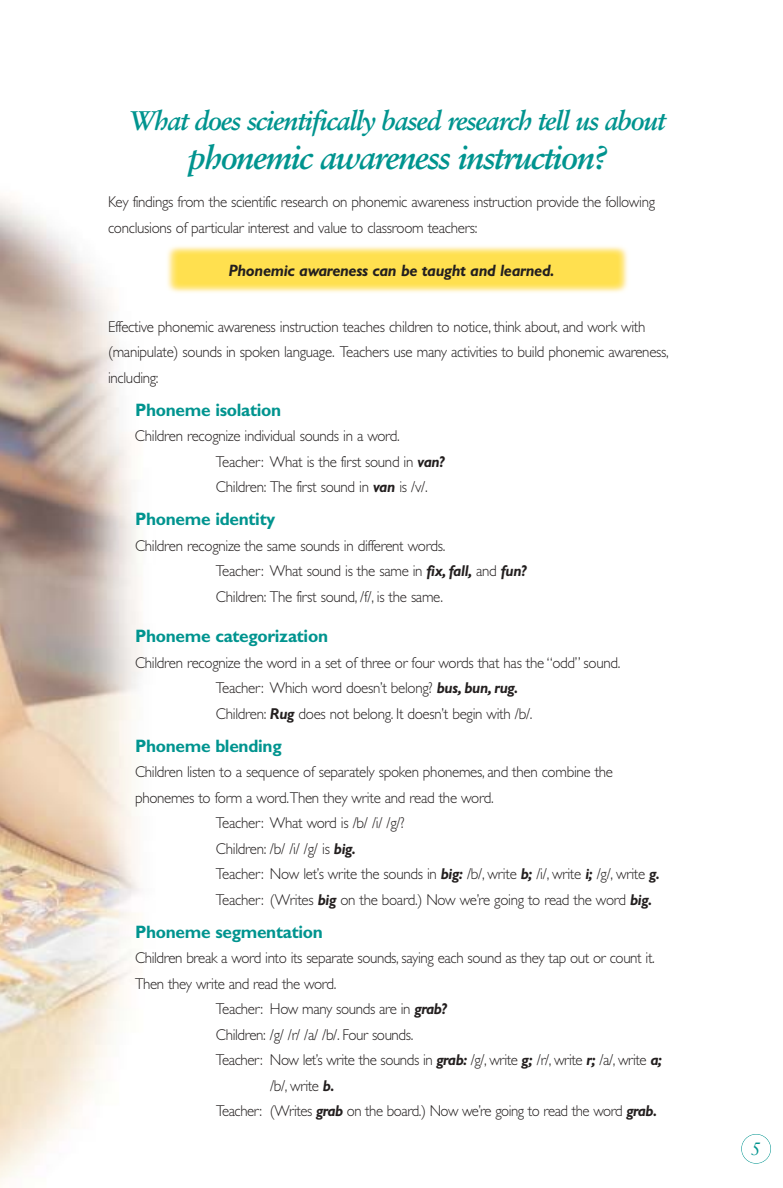
<style>
.page{position:relative;width:783px;height:1188px;background:#fff}
.page>*{position:absolute;margin:0;border:0;box-sizing:border-box;transform-origin:0 0}
.t1{font:italic 700 33px "Sabon";letter-spacing:-.045em;color:#00948f;scale:.96 1}
.t2{font:italic 700 27px "Sabon";letter-spacing:-.045em;color:#00948f;scale:.96 1}
.t3{font:700 18px "Gill Sans";letter-spacing:-.015em;color:#00948f;scale:.96 1}
.t4{font:italic 18px "Sabon";color:#00948f}
.t5{font:italic 700 16.5px "Gill Sans";letter-spacing:-.02em;color:#231f1f}
.t6{font:300 15.75px/25.5px "Gill Sans";letter-spacing:-.02em;color:#231f1f;scale:.95 1}
.t7{font:300 15.75px "Gill Sans";letter-spacing:-.02em;color:#231f1f;scale:.94 1}
.s1{font-weight:700;font-style:italic}
</style>
<div class="page">
<img style="left:0;top:196px;width:143px;height:992px">
<img style="left:167px;top:246px;width:461px;height:47px">
<div style="left:741px;top:1134px;width:30px;height:30px;border:1px solid #00948f;border-radius:50%"></div>
<h3 class="t2" style="left:130px;top:109px;width:560px">What does scientifically based research tell us about</h3>
<h3 class="t1" style="left:188px;top:144px;width:438px">phonemic awareness instruction?</h3>
<p class="t6" style="left:108px;top:191px;width:577px">Key findings from the scientific research on phonemic awareness instruction provide the following</p>
<p class="t6" style="left:108px;top:216px;width:391px">conclusions of particular interest and value to classroom teachers:</p>
<h4 class="t5" style="left:228px;top:265px;width:328px">Phonemic awareness can be taught and learned.</h4>
<p class="t6" style="left:108px;top:315px;width:592px">Effective phonemic awareness instruction teaches children to notice, think about, and work with (manipulate) sounds in spoken language. Teachers use many activities to build phonemic awareness,</p>
<p class="t6" style="left:108px;top:366px;width:55px">including:</p>
<h5 class="t3" style="left:135px;top:403px;width:154px">Phoneme isolation</h5>
<p class="t6" style="left:135px;top:425px;width:280px">Children recognize individual sounds in a word.</p>
<p class="t6" style="left:216px;top:450px;width:242px">Teacher: What is the first sound in <span class="s1">van?</span></p>
<p class="t6" style="left:216px;top:476px;width:224px">Children: The first sound in <span class="s1">van</span> is /v/.</p>
<h5 class="t3" style="left:135px;top:513px;width:148px">Phoneme identity</h5>
<p class="t6" style="left:135px;top:534px;width:328px">Children recognize the same sounds in different words.</p>
<p class="t6" style="left:216px;top:560px;width:328px">Teacher: What sound is the same in <span class="s1">fix, fall,</span> and <span class="s1">fun?</span></p>
<p class="t6" style="left:216px;top:585px;width:241px">Children: The first sound, /f/, is the same.</p>
<h5 class="t3" style="left:135px;top:630px;width:203px">Phoneme categorization</h5>
<p class="t6" style="left:135px;top:651px;width:513px">Children recognize the word in a set of three or four words that has the “odd” sound.</p>
<p class="t6" style="left:216px;top:677px;width:320px">Teacher: Which word doesn’t belong? <span class="s1">bus, bun, rug.</span></p>
<p class="t6" style="left:216px;top:702px;width:335px">Children: <span class="s1">Rug</span> does not belong. It doesn’t begin with /b/.</p>
<h5 class="t3" style="left:135px;top:739px;width:154px">Phoneme blending</h5>
<p class="t6" style="left:135px;top:761px;width:505px">Children listen to a sequence of separately spoken phonemes, and then combine the phonemes to form a word.Then they write and read the word.</p>
<p class="t6" style="left:216px;top:812px;width:200px">Teacher: What word is /b/ /i/ /g/?</p>
<p class="t6" style="left:216px;top:837px;width:149px">Children: /b/ /i/ /g/ is <span class="s1">big.</span></p>
<p class="t6" style="left:216px;top:863px;width:469px">Teacher: Now let’s write the sounds in <span class="s1">big:</span> /b/, write <span class="s1">b;</span> /i/, write <span class="s1">i;</span> /g/, write <span class="s1">g.</span></p>
<p class="t6" style="left:216px;top:888px;width:461px">Teacher: (Writes <span class="s1">big</span> on the board.) Now we’re going to read the word <span class="s1">big.</span></p>
<h5 class="t3" style="left:135px;top:925px;width:197px">Phoneme segmentation</h5>
<p class="t6" style="left:135px;top:947px;width:549px">Children break a word into its separate sounds, saying each sound as they tap out or count it.</p>
<p class="t6" style="left:135px;top:972px;width:213px">Then they write and read the word.</p>
<p class="t6" style="left:216px;top:998px;width:244px">Teacher: How many sounds are in <span class="s1">grab?</span></p>
<p class="t6" style="left:216px;top:1023px;width:209px">Children: /g/ /r/ /a/ /b/. Four sounds.</p>
<p class="t6" style="left:270px;top:1049px;width:414px;text-indent:-54px">Teacher: Now let’s write the sounds in <span class="s1">grab:</span> /g/, write <span class="s1">g;</span> /r/, write <span class="s1">r;</span> /a/, write <span class="s1">a; </span>/b/, write <span class="s1">b.</span></p>
<p class="t7" style="left:216px;top:1105px;width:471px">Teacher: (Writes <span class="s1">grab</span> on the board.) Now we’re going to read the word <span class="s1">grab.</span></p>
<p class="t4" style="left:751px;top:1141px;width:12px">5</p>
</div>
